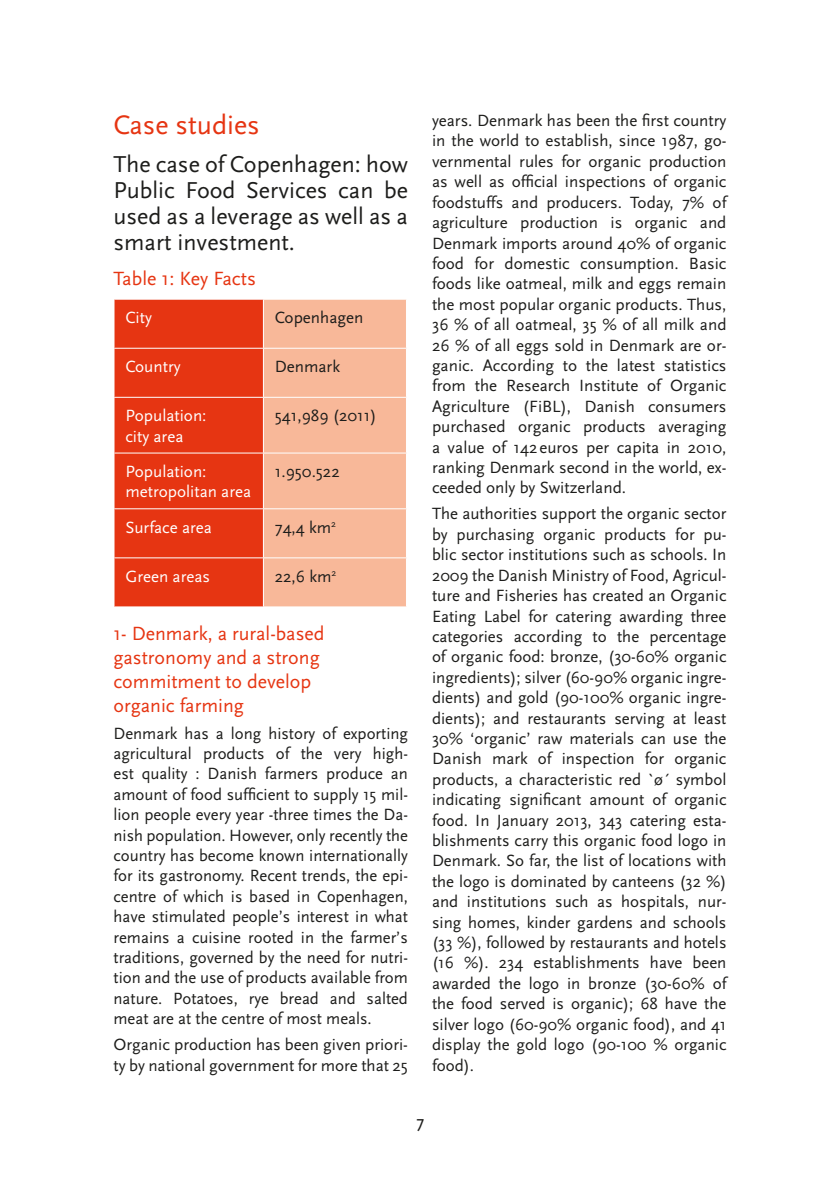
<style>
.page{position:relative;width:840px;height:1191px;background:#fff}
.page>*{position:absolute;margin:0;border:0;box-sizing:border-box;transform-origin:0 0}
.t1{font:28px "Scala Sans";color:#e63512}
.t2{font:24px/26px "Scala Sans";color:#1d1d1b;text-align:justify}
.t3{font:20px/24px "Scala Sans";color:#e63512}
.t4{font:18px "Scala Sans Caps";color:#1d1d1b}
.t5{font:17px/20.4px "Scala Sans";color:#1d1d1b;text-align:justify}
.t6{font:17px/20.4px "Scala Sans";color:#fff}
</style>
<div class="page">
<div style="left:114px;top:300px;width:149px;height:306px;background:#e63512"></div>
<div style="left:264px;top:300px;width:142px;height:306px;background:#f8b899"></div>
<hr style="left:113px;top:348px;width:150px;height:1px;background:#fff">
<hr style="left:263px;top:348px;width:144px;height:1px;background:#fff">
<hr style="left:113px;top:397px;width:150px;height:1px;background:#fff">
<hr style="left:263px;top:397px;width:144px;height:1px;background:#fff">
<hr style="left:113px;top:452px;width:150px;height:1px;background:#fff">
<hr style="left:263px;top:452px;width:144px;height:1px;background:#fff">
<hr style="left:113px;top:508px;width:150px;height:1px;background:#fff">
<hr style="left:263px;top:508px;width:144px;height:1px;background:#fff">
<hr style="left:113px;top:557px;width:150px;height:1px;background:#fff">
<hr style="left:263px;top:557px;width:144px;height:1px;background:#fff">
<h1 class="t1" style="left:113px;top:110px;width:148px">Case studies</h1>
<h2 class="t2" style="left:113px;top:151px;width:296px">The case of Copenhagen: how Public Food Services can be used as a leverage as well as a smart investment.</h2>
<p class="t3" style="left:113px;top:267px;width:144px">Table 1: Key Facts</p>
<p class="t6" style="left:125px;top:308px;width:28px">City</p>
<p class="t5" style="left:274px;top:308px;width:90px">Copenhagen</p>
<p class="t6" style="left:125px;top:357px;width:57px">Country</p>
<p class="t5" style="left:274px;top:357px;width:67px">Denmark</p>
<p class="t6" style="left:125px;top:406px;width:83px">Population: city area</p>
<p class="t5" style="left:274px;top:406px;width:103px">541,989 (2011)</p>
<p class="t6" style="left:125px;top:461px;width:127px">Population: metropolitan area</p>
<p class="t5" style="left:274px;top:461px;width:66px">1.950.522</p>
<p class="t6" style="left:125px;top:517px;width:88px">Surface area</p>
<p class="t5" style="left:274px;top:517px;width:63px">74,4 km<sup>2</sup></p>
<p class="t6" style="left:125px;top:566px;width:86px">Green areas</p>
<p class="t5" style="left:274px;top:566px;width:63px">22,6 km<sup>2</sup></p>
<p class="t3" style="left:113px;top:622px;width:212px">1- Denmark, a rural-based gastronomy and a strong commitment to develop organic farming</p>
<p class="t5" style="left:113px;top:723px;width:296px">Denmark has a long history of exporting agricultural products of the very high&shy;est quality : Danish farmers produce an amount of food sufficient to supply 15 mil&shy;lion people every year -three times the Da&shy;nish population. However, only recently the country has become known internationally for its gastronomy. Recent trends, the epi&shy;centre of which is based in Copenhagen, have stimulated people’s interest in what remains a cuisine rooted in the farmer’s traditions, governed by the need for nutri&shy;tion and the use of products available from nature. Potatoes, rye bread and salted meat are at the centre of most meals.</p>
<p class="t5" style="left:113px;top:1035px;width:296px">Organic production has been given priori&shy;ty by national government for more that 25</p>
<p class="t5" style="left:432px;top:111px;width:296px">years. Denmark has been the first country in the world to establish, since 1987, go&shy;vernmental rules for organic production as well as official inspections of organic foodstuffs and producers. Today, 7% of agriculture production is organic and Denmark imports around 40% of organic food for domestic consumption. Basic foods like oatmeal, milk and eggs remain the most popular organic products. Thus, 36 % of all oatmeal, 35 % of all milk and 26 % of all eggs sold in Denmark are or&shy;ganic. According to the latest statistics from the Research I nstitute of Organic Agriculture (FiBL), Danish consumers purchased organic products averaging a value of 142 euros per capita in 2010, ranking Denmark second in the world, ex&shy;ceeded only by Switzerland.</p>
<p class="t5" style="left:432px;top:504px;width:296px">The authorities support the organic sector by purchasing organic products for pu&shy;blic sector institutions such as schools. I n 2009 the Danish Ministry of Food, Agricul&shy;ture and Fisheries has created an Organic Eating Label for catering awarding three categories according to the percentage of organic food: bronze, (30-60% organic ingredients); silver (60-90% organic ingre&shy;dients) and gold (90-100% organic ingre&shy;dients); and restaurants serving at least 30% ‘organic’ raw materials can use the Danish mark of inspection for organic products, a characteristic red `ø´ symbol indicating significant amount of organic food. I n January 2013, 343 catering esta&shy;blishments carry this organic food logo in Denmark. So far, the list of locations with the logo is dominated by canteens (32 %) and institutions such as hospitals, nur&shy;sing homes, kinder gardens and schools (33 %), followed by restaurants and hotels (16 %). 234 establishments have been awarded the logo in bronze (30-60% of the food served is organic); 68 have the silver logo (60-90% organic food), and 41 display the gold logo (90-100 % organic food).</p>
<p class="t4" style="left:415px;top:1115px;width:10px">7</p>
</div>
